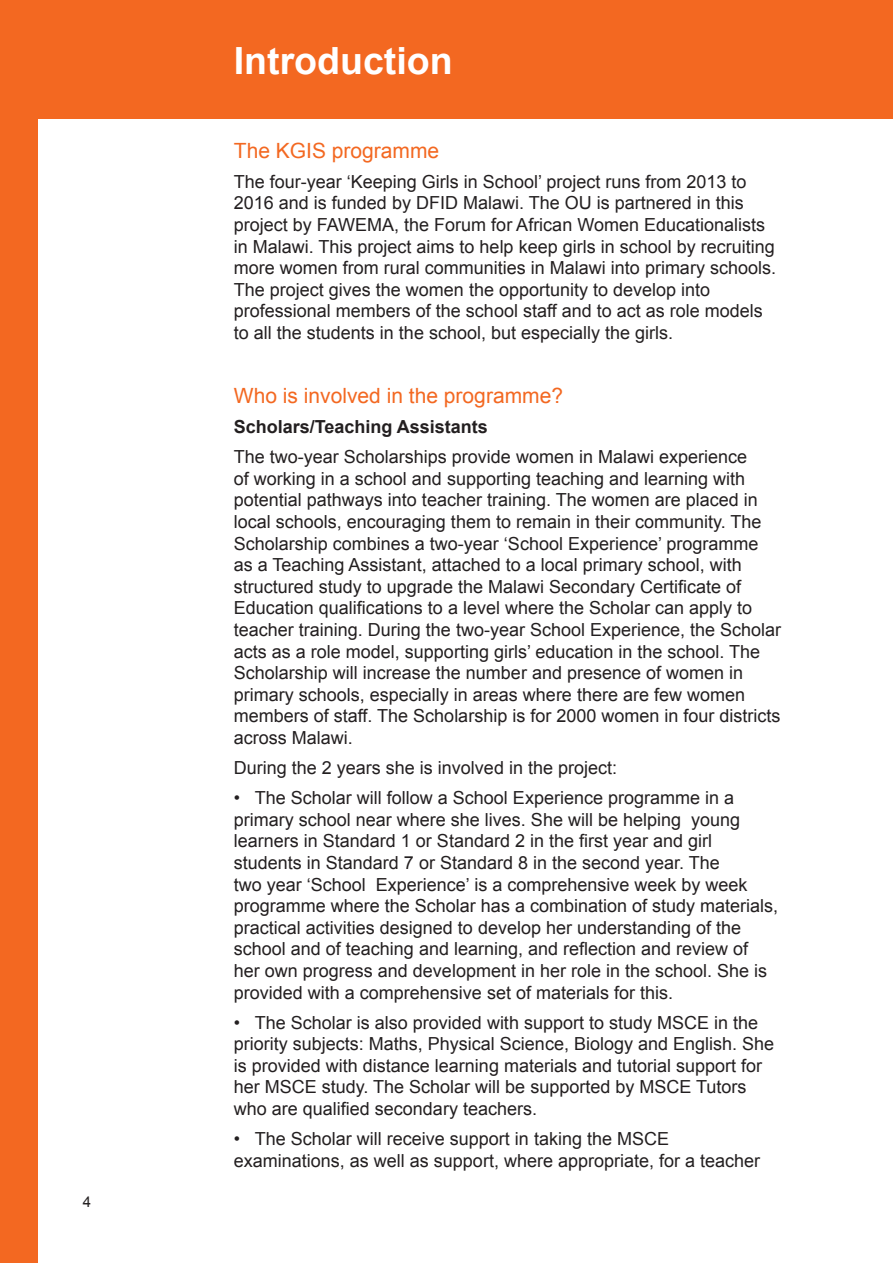
<style>
.page{position:relative;width:893px;height:1263px;background:#fff}
.page>*{position:absolute;margin:0;border:0;box-sizing:border-box;transform-origin:0 0}
.t1{font:700 37.5px "Arial";color:#fff}
.t2{font:21px "Arial";color:#f36821}
.t3{font:18px/21.6px "Arial";color:#231f20}
.t4{font:700 18px "Arial";color:#231f20}
.t5{font:15px "Arial";color:#231f20}
</style>
<div class="page">
<div style="left:0;top:0;width:38px;height:1263px;background:#f36821"></div>
<div style="left:17px;top:1px;width:876px;height:117px;background:#f36821"></div>
<p class="t5" style="left:83px;top:1192px;width:10px">4</p>
<h1 class="t1" style="left:234px;top:36px;width:220px">Introduction</h1>
<p class="t2" style="left:234px;top:137px;width:207px">The KGIS programme</p>
<p class="t3" style="left:234px;top:171px;width:544px">The four-year ‘Keeping Girls in School’ project runs from 2013 to 2016 and is funded by DFID Malawi. The OU is partnered in this project by FAWEMA, the Forum for African Women Educationalists in Malawi. This project aims to help keep girls in school by recruiting more women from rural communities in Malawi into primary schools.<br>The project gives the women the opportunity to develop into professional members of the school staff and to act as role models to all the students in the school, but especially the girls.</p>
<p class="t2" style="left:234px;top:382px;width:331px">Who is involved in the programme?</p>
<p class="t4" style="left:234px;top:415px;width:256px">Scholars/Teaching Assistants</p>
<p class="t3" style="left:234px;top:446px;width:549px">The two-year Scholarships provide women in Malawi experience<br>of working in a school and supporting teaching and learning with potential pathways into teacher training. The women are placed in local schools, encouraging them to remain in their community. The Scholarship combines a two-year ‘School Experience’ programme as a Teaching Assistant, attached to a local primary school, with structured study to upgrade the Malawi Secondary Certificate of Education qualifications to a level where the Scholar can apply to teacher training. During the two-year School Experience, the Scholar acts as a role model, supporting girls’ education in the school. The Scholarship will increase the number and presence of women in primary schools, especially in areas where there are few women members of staff. The Scholarship is for 2000 women in four districts across Malawi.</p>
<p class="t3" style="left:234px;top:757px;width:385px">During the 2 years she is involved in the project:</p>
<p class="t3" style="left:234px;top:787px;width:546px">• The Scholar will follow a School Experience programme in a primary school near where she lives. She will be helping young learners in Standard 1 or Standard 2 in the first year and girl students in Standard 7 or Standard 8 in the second year. The<br>two year ‘School Experience’ is a comprehensive week by week programme where the Scholar has a combination of study materials, practical activities designed to develop her understanding of the school and of teaching and learning, and reflection and review of her own progress and development in her role in the school. She is provided with a comprehensive set of materials for this.</p>
<p class="t3" style="left:234px;top:1012px;width:542px">• The Scholar is also provided with support to study MSCE in the priority subjects: Maths, Physical Science, Biology and English. She is provided with distance learning materials and tutorial support for her MSCE study. The Scholar will be supported by MSCE Tutors who are qualified secondary teachers.</p>
<p class="t3" style="left:234px;top:1128px;width:528px">• The Scholar will receive support in taking the MSCE examinations, as well as support, where appropriate, for a teacher</p>
</div>
